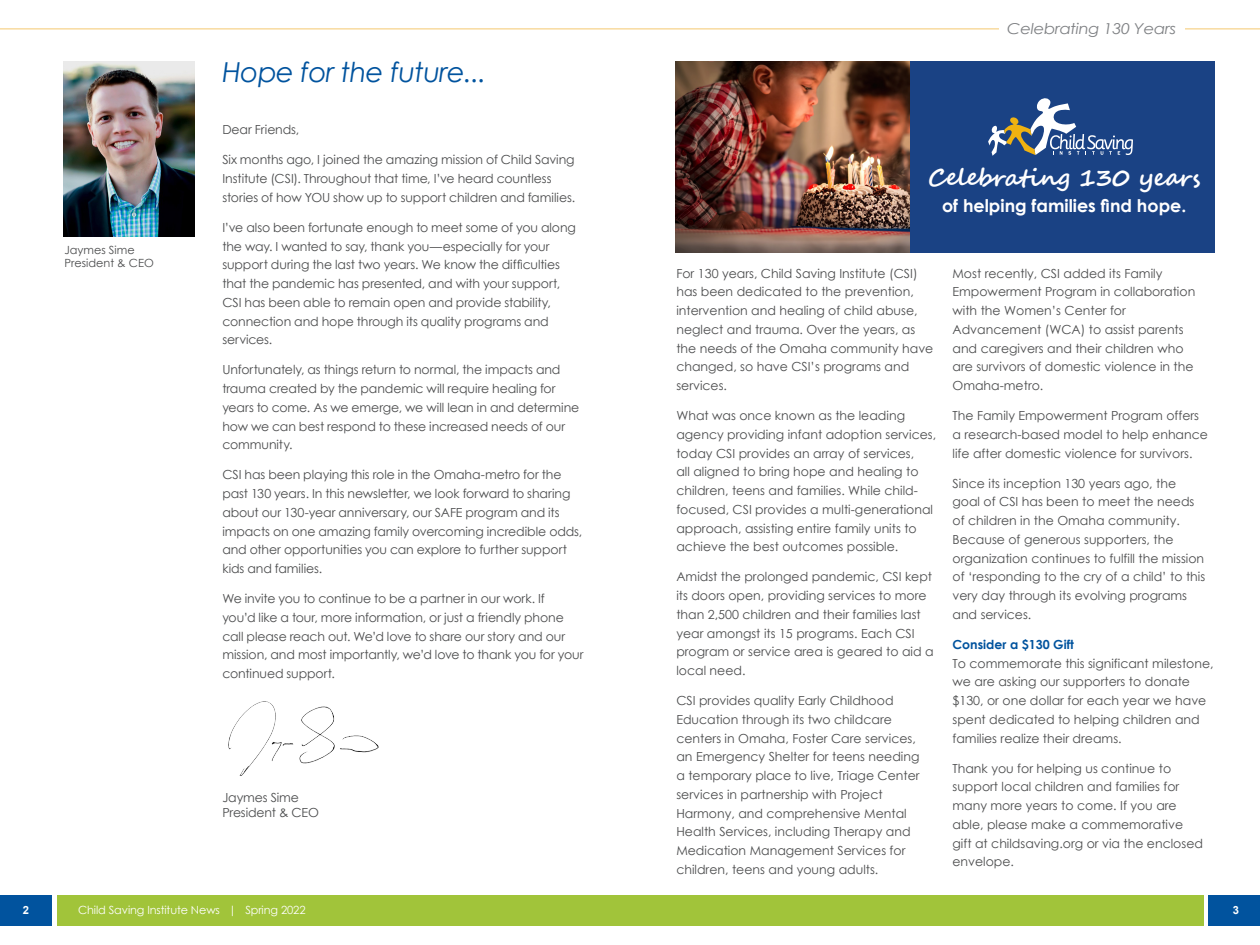
<style>
.page{position:relative;width:1260px;height:945px;background:#fff}
.page>*{position:absolute;margin:0;border:0;box-sizing:border-box;transform-origin:0 0}
.t1{font:italic 27.5px "Century Gothic";letter-spacing:-.02em;color:#01539e}
.t2{font:700 23.75px "Segoe Script";letter-spacing:-.02em;color:#fff}
.t3{font:700 17.5px "Century Gothic";color:#fff}
.t4{font:italic 15px "Century Gothic";letter-spacing:-.02em;color:#808285;scale:1.1 1}
.Body{font:12.5px/18.8px "Century Gothic";color:#4b4c4d}
.t5{font:11.25px "Century Gothic";letter-spacing:-.01em;color:#fff}
.t6{font:11.25px/13.8px "Century Gothic";color:#4b4c4d}
.t7{font:700 11.25px "Arial";color:#fff}
.s1{font-weight:700;color:#01539e}
</style>
<div class="page">
<hr style="left:0;top:28px;width:1260px;height:1px;background:#f7d38c">
<div style="left:999px;top:23px;width:185px;height:31px;background:#fff"></div>
<div style="left:1208px;top:895px;width:52px;height:30px;background:#01539e"></div>
<div style="left:57px;top:895px;width:1146px;height:30px;background:#a1c43a"></div>
<div style="left:0;top:895px;width:52px;height:30px;background:#01539e"></div>
<img style="left:228px;top:701px;width:151px;height:75px">
<img style="left:64px;top:61px;width:131px;height:176px">
<img style="left:675px;top:61px;width:235px;height:191px">
<div style="left:910px;top:61px;width:305px;height:191px;background:#1a4284"></div>
<svg style="left:988px;top:98px;width:145px;height:58px"></svg>
<p class="t6" style="left:64px;top:243px;width:91px">Jaymes Sime<br>President &amp; CEO</p>
<p class="t1" style="left:222px;top:53px;width:266px">Hope for the future...</p>
<p class="Body" style="left:222px;top:120px;width:79px">Dear Friends,</p>
<p class="Body" style="left:222px;top:150px;width:354px">Six months ago, I joined the amazing mission of Child Saving<br>Institute (CSI). Throughout that time, I’ve heard countless stories of how YOU show up to support children and families.</p>
<p class="Body" style="left:222px;top:218px;width:355px">I’ve also been fortunate enough to meet some of you along the way. I wanted to say, thank you—especially for your support during the last two years. We know the difficulties that the pandemic has presented, and with your support, CSI has been able to remain open and provide stability, connection and hope through its quality programs and services.</p>
<p class="Body" style="left:222px;top:360px;width:359px">Unfortunately, as things return to normal, the impacts and trauma created by the pandemic will require healing for years to come. As we emerge, we will lean in and determine how we can best respond to these increased needs of our community.</p>
<p class="Body" style="left:222px;top:465px;width:362px">CSI has been playing this role in the Omaha-metro for the past 130 years. In this newsletter, we look forward to sharing about our 130-year anniversary, our SAFE program and its impacts on one amazing family overcoming incredible odds, and other opportunities you can explore to further support kids and families.</p>
<p class="Body" style="left:222px;top:589px;width:363px">We invite you to continue to be a partner in our work. If<br>you’d like a tour, more information, or just a friendly phone call please reach out. We’d love to share our story and our mission, and most importantly, we’d love to thank you for your continued support.</p>
<p class="Body" style="left:222px;top:788px;width:78px">Jaymes Sime</p>
<p class="Body" style="left:222px;top:803px;width:98px">President &amp; CEO</p>
<p class="t7" style="left:23px;top:902px;width:8px">2</p>
<p class="t5" style="left:78px;top:902px;width:229px">Child Saving Institute News | Spring 2022</p>
<p class="t4" style="left:1007px;top:18px;width:155px">Celebrating 130 Years</p>
<p class="t2" style="left:928px;top:158px;width:274px">Celebrating 130 years</p>
<p class="t3" style="left:942px;top:192px;width:246px">of helping families find hope.</p>
<p class="Body" style="left:676px;top:263px;width:259px">For 130 years, Child Saving Institute (CSI) has been dedicated to the prevention, intervention and healing of child abuse, neglect and trauma. Over the years, as the needs of the Omaha community have changed, so have CSI’s programs and services.</p>
<p class="Body" style="left:676px;top:406px;width:261px">What was once known as the leading agency providing infant adoption services, today CSI provides an array of services,<br>all aligned to bring hope and healing to children, teens and families. While child&shy;focused, CSI provides a multi-generational approach, assisting entire family units to achieve the best outcomes possible.</p>
<p class="Body" style="left:676px;top:567px;width:259px">Amidst the prolonged pandemic, CSI kept its doors open, providing services to more than 2,500 children and their families last year amongst its 15 programs. Each CSI program or service area is geared to aid a local need.</p>
<p class="Body" style="left:676px;top:691px;width:245px">CSI provides quality Early Childhood Education through its two childcare centers in Omaha, Foster Care services, an Emergency Shelter for teens needing a temporary place to live, Triage Center services in partnership with Project Harmony, and comprehensive Mental Health Services, including Therapy and Medication Management Services for children, teens and young adults.</p>
<p class="Body" style="left:952px;top:264px;width:244px">Most recently, CSI added its Family Empowerment Program in collaboration with the Women’s Center for Advancement (WCA) to assist parents and caregivers and their children who are survivors of domestic violence in the Omaha-metro.</p>
<p class="Body" style="left:952px;top:406px;width:257px">The Family Empowerment Program offers a research-based model to help enhance life after domestic violence for survivors.</p>
<p class="Body" style="left:952px;top:474px;width:254px">Since its inception 130 years ago, the goal of CSI has been to meet the needs of children in the Omaha community.<br>Because of generous supporters, the organization continues to fulfill the mission of ‘responding to the cry of a child’ to this very day through its evolving programs and services.</p>
<p class="Body" style="left:952px;top:635px;width:263px"><span class="s1">Consider a $130 Gift<br></span>To commemorate this significant milestone, we are asking our supporters to donate $130, or one dollar for each year we have spent dedicated to helping children and families realize their dreams.</p>
<p class="Body" style="left:952px;top:759px;width:252px">Thank you for helping us continue to support local children and families for many more years to come. If you are able, please make a commemorative gift at childsaving.org or via the enclosed envelope.</p>
<p class="t7" style="left:1233px;top:902px;width:8px">3</p>
</div>
